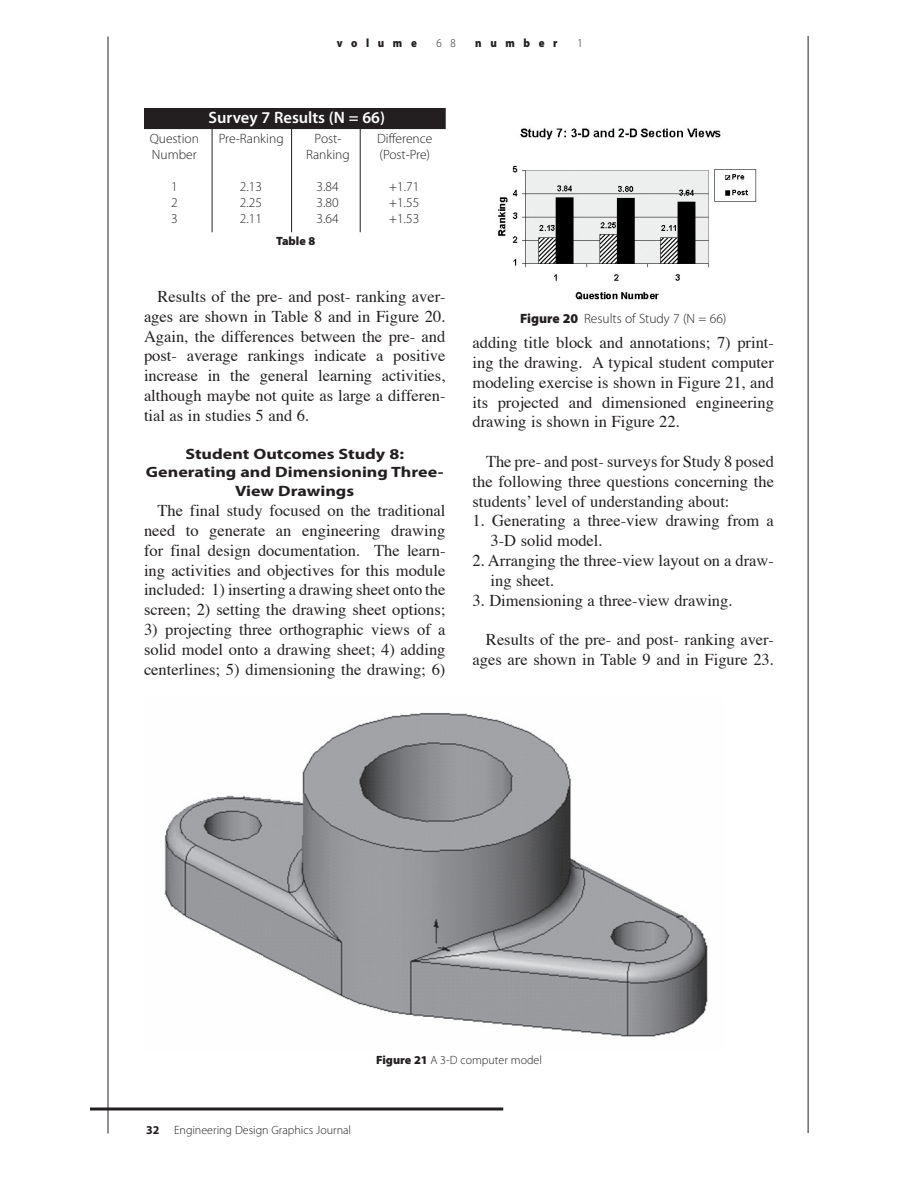
<style>
.page{position:relative;width:918px;height:1188px;background:#fff}
.page>*{position:absolute;margin:0;border:0;box-sizing:border-box;transform-origin:0 0}
.t1{font:16.5px/19.8px "Times";color:#231f20;text-align:justify}
.t2{font:600 16.5px "Myriad Pro";color:#fff}
.t3{font:700 15px/18px "Myriad Pro";color:#231f20;text-align:center;scale:1.2 1}
.t4{font:300 13.5px/16.2px "Myriad Pro";color:#231f20;text-align:justify}
.t5{font:300 12px "Myriad Pro";color:#231f20}
.t6{font:900 12px "Myriad Pro";letter-spacing:.8em;color:#231f20;scale:.9 1}
.t7{font:900 12px "Myriad Pro";letter-spacing:.8em;color:#231f20}
.t8{font:300 12px "Myriad Pro";color:#231f20;scale:.9 1}
.s1{font-weight:900}
.s2{font-weight:700}
</style>
<div class="page">
<hr style="left:108px;top:37px;width:1px;height:1097px;background:#231f20">
<hr style="left:90px;top:1108px;width:413px;height:3px;background:#231f20">
<hr style="left:808px;top:36px;width:1px;height:1097px;background:#231f20">
<div style="left:145px;top:109px;width:300px;height:19px;background:#231f20"></div>
<div style="left:144px;top:108px;width:302px;height:21px;border:2px solid #231f20"></div>
<hr style="left:212px;top:128px;width:1px;height:104px;background:#231f20">
<hr style="left:291px;top:128px;width:1px;height:104px;background:#231f20">
<hr style="left:360px;top:128px;width:1px;height:104px;background:#231f20">
<img style="left:164px;top:713px;width:544px;height:324px">
<img style="left:498px;top:128px;width:259px;height:172px">
<p class="t6" style="left:337px;top:36px;width:91px">volume</p>
<p class="t8" style="left:436px;top:36px;width:23px">6 8</p>
<p class="t6" style="left:475px;top:36px;width:93px">number</p>
<p class="t8" style="left:578px;top:36px;width:7px">1</p>
<p class="t2" style="left:209px;top:108px;width:178px">Survey 7 Results (N = 66)</p>
<p class="t4" style="left:150px;top:131px;width:51px">Question<br>Number</p>
<p class="t4" style="left:219px;top:131px;width:67px">Pre-Ranking</p>
<p class="t4" style="left:306px;top:131px;width:45px;text-align:center">Post-<br>Ranking</p>
<p class="t4" style="left:377px;top:131px;width:57px">Difference (Post-Pre)</p>
<p class="t4" style="left:171px;top:178px;width:8px">1<br>2<br>3</p>
<p class="t4" style="left:240px;top:178px;width:24px">2.13<br>2.25<br>2.11</p>
<p class="t4" style="left:317px;top:178px;width:24px">3.84<br>3.80<br>3.64</p>
<p class="t4" style="left:389px;top:178px;width:32px">+1.71 +1.55 +1.53</p>
<p class="t7" style="left:276px;top:234px;width:41px">Table 8</p>
<p class="t1" style="left:144px;top:288px;width:303px;text-indent:13px">Results of the pre- and post- ranking aver&shy;ages are shown in Table 8 and in Figure 20.<br>Again, the differences between the pre- and post- average rankings indicate a positive increase in the general learning activities, although maybe not quite as large a differen&shy;tial as in studies 5 and 6.</p>
<p class="t3" style="left:146px;top:445px;width:250px">Student Outcomes Study 8:<br>Generating and Dimensioning Three-</p>
<p class="t3" style="left:235px;top:483px;width:101px">View Drawings</p>
<p class="t1" style="left:144px;top:502px;width:303px;text-indent:13px">The final study focused on the traditional need to generate an engineering drawing for final design documentation. The learn&shy;ing activities and objectives for this module included: 1) inserting a drawing sheet onto the screen; 2) setting the drawing sheet options;</p>
<p class="t1" style="left:144px;top:621px;width:303px">3) projecting three orthographic views of a solid model onto a drawing sheet; 4) adding centerlines; 5) dimensioning the drawing; 6)</p>
<p class="t4" style="left:520px;top:311px;width:208px"><span class="s1">Figure 20</span> Results of Study 7 (N = 66)</p>
<p class="t1" style="left:473px;top:334px;width:303px">adding title block and annotations; 7) print&shy;ing the drawing. A typical student computer modeling exercise is shown in Figure 21, and its projected and dimensioned engineering drawing is shown in Figure 22.</p>
<p class="t1" style="left:473px;top:453px;width:303px;text-indent:13px">The pre- and post- surveys for Study 8 posed the following three questions concerning the studentsʼ level of understanding about:</p>
<p class="t1" style="left:491px;top:512px;width:285px;text-indent:-18px">1. Generating a three-view drawing from a<br>3-D solid model.</p>
<p class="t1" style="left:490px;top:552px;width:285px;text-indent:-18px">2. Arranging the three-view layout on a draw&shy;ing sheet.</p>
<p class="t1" style="left:472px;top:591px;width:262px">3. Dimensioning a three-view drawing.</p>
<p class="t1" style="left:473px;top:631px;width:303px;text-align:right">Results of the pre- and post- ranking aver&shy;ages are shown in Table 9 and in Figure 23.</p>
<p class="t5" style="left:146px;top:1123px;width:206px"><span class="s2">32</span> Engineering Design Graphics Journal</p>
<p class="t5" style="left:376px;top:1053px;width:167px"><span class="s1">Figure 21</span> A 3-D computer model</p>
</div>
